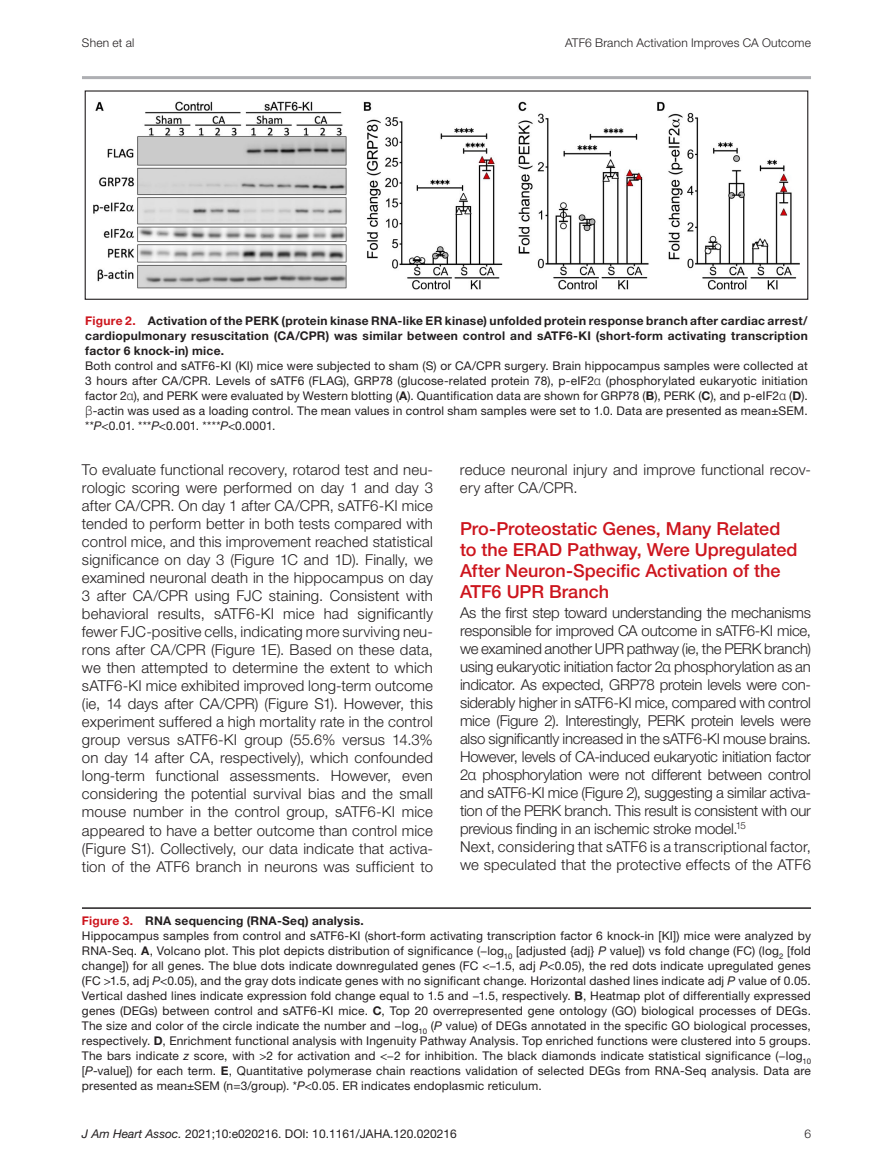
<style>
.page{position:relative;width:893px;height:1174px;background:#fff}
.page>*{position:absolute;margin:0;border:0;box-sizing:border-box;transform-origin:0 0}
.t1{font:500 18px/21px "Helvetica Neue LT Std";color:#cd151d}
.t2{font:300 15px/18px "Helvetica Neue LT Std";letter-spacing:-.015em;color:#231f20;text-align:justify}
.t3{font:300 15px/18px "Helvetica Neue LT Std";letter-spacing:.01em;color:#231f20}
.t4{font:12px/15px "Helvetica Neue LT Std";letter-spacing:.015em;color:#231f20;text-align:justify}
.t5{font:700 12px/15px "Helvetica Neue LT Std";letter-spacing:.02em;color:#231f20;text-align:justify}
.t6{font:300 12px "Helvetica Neue LT Std";letter-spacing:.015em;color:#231f20}
.s1{color:#cd151d}
.s2{font-family:"Noto Sans";font-weight:300}
.s3{font-weight:700}
.s4{font-style:italic}
.s5{font-family:"Noto Sans"}
.s6{font-weight:700;color:#cd151d}
</style>
<div class="page">
<img style="left:94px;top:101px;width:705px;height:189px">
<div style="left:85px;top:90px;width:723px;height:210px;border:1px solid #231f20"></div>
<hr style="left:82px;top:907px;width:729px;height:2px;background:#231f20">
<hr style="left:82px;top:76px;width:729px;height:3px;background:#aeafb3">
<p class="t6" style="left:82px;top:35px;width:54px">Shen et al</p>
<p class="t6" style="left:565px;top:35px;width:247px">ATF6 Branch Activation Improves CA Outcome</p>
<p class="t5" style="left:85px;top:313px;width:724px"><span class="s1">Figure 2.</span> Activation of the PERK (protein kinase RNA-like ER kinase) unfolded protein response branch after cardiac arrest/ cardiopulmonary resuscitation (CA/CPR) was similar between control and sATF6-KI (short-form activating transcription factor 6 knock-in) mice.</p>
<p class="t4" style="left:85px;top:358px;width:724px">Both control and sATF6-KI (KI) mice were subjected to sham (S) or CA/CPR surgery. Brain hippocampus samples were collected at 3 hours after CA/CPR. Levels of sATF6 (FLAG), GRP78 (glucose-related protein 78), p-eIF2<span class="s2">α</span> (phosphorylated eukaryotic initiation factor 2<span class="s2">α</span>), and PERK were evaluated by Western blotting (<span class="s3">A</span>). Quantification data are shown for GRP78 (<span class="s3">B</span>), PERK (<span class="s3">C</span>), and p-eIF2<span class="s2">α</span> (<span class="s3">D</span>). <span class="s2">β</span>-actin was used as a loading control. The mean values in control sham samples were set to 1.0. Data are presented as mean±SEM. **<span class="s4">P</span>&lt;0.01. ***<span class="s4">P</span>&lt;0.001. ****<span class="s4">P</span>&lt;0.0001.</p>
<p class="t2" style="left:82px;top:461px;width:353px">To evaluate functional recovery, rotarod test and neu&shy;rologic scoring were performed on day 1 and day 3 after CA/CPR. On day 1 after CA/CPR, sATF6-KI mice tended to perform better in both tests compared with control mice, and this improvement reached statistical significance on day 3 (Figure 1C and 1D). Finally, we examined neuronal death in the hippocampus on day 3 after CA/CPR using FJC staining. Consistent with behavioral results, sATF6-KI mice had significantly fewer FJC-positive cells, indicating more surviving neu&shy;rons after CA/CPR (Figure 1E). Based on these data, we then attempted to determine the extent to which sATF6-KI mice exhibited improved long-term outcome (ie, 14 days after CA/CPR) (Figure S1). However, this experiment suffered a high mortality rate in the control group versus sATF6-KI group (55.6% versus 14.3% on day 14 after CA, respectively), which confounded long-term functional assessments. However, even considering the potential survival bias and the small mouse number in the control group, sATF6-KI mice appeared to have a better outcome than control mice (Figure S1). Collectively, our data indicate that activa&shy;tion of the ATF6 branch in neurons was sufficient to</p>
<p class="t3" style="left:460px;top:461px;width:352px">reduce neuronal injury and improve functional recov&shy;ery after CA/CPR.</p>
<h1 class="t1" style="left:460px;top:517px;width:339px">Pro-Proteostatic Genes, Many Related to the ERAD Pathway, Were Upregulated After Neuron-Specific Activation of the ATF6 UPR Branch</h1>
<p class="t2" style="left:460px;top:603px;width:353px;text-align:left">As the first step toward understanding the mechanisms responsible for improved CA outcome in sATF6-KI mice, we examined another UPR pathway (ie, the PERK branch) using eukaryotic initiation factor 2<span class="s5">α</span> phosphorylation as an indicator. As expected, GRP78 protein levels were con&shy;siderably higher in sATF6-KI mice, compared with control mice (Figure 2). Interestingly, PERK protein levels were also significantly increased in the sATF6-KI mouse brains.<br>However, levels of CA-induced eukaryotic initiation factor 2<span class="s5">α</span> phosphorylation were not different between control and sATF6-KI mice (Figure 2), suggesting a similar activa&shy;tion of the PERK branch. This result is consistent with our previous finding in an ischemic stroke model.<sup>15<br></sup>Next, considering that sATF6 is a transcriptional factor, we speculated that the protective effects of the ATF6</p>
<p class="t4" style="left:82px;top:913px;width:731px;text-align:left"><span class="s6">Figure 3.</span> <span class="s3">RNA sequencing (RNA-Seq) analysis.<br></span>Hippocampus samples from control and sATF6-KI (short-form activating transcription factor 6 knock-in [KI]) mice were analyzed by RNA-Seq. <span class="s3">A</span>, Volcano plot. This plot depicts distribution of significance (−log<sub>10</sub> [adjusted {adj} <span class="s4">P</span> value]) vs fold change (FC) (log<sub>2</sub> [fold change]) for all genes. The blue dots indicate downregulated genes (FC &lt;−1.5, adj <span class="s4">P</span>&lt;0.05), the red dots indicate upregulated genes (FC &gt;1.5, adj <span class="s4">P</span>&lt;0.05), and the gray dots indicate genes with no significant change. Horizontal dashed lines indicate adj <span class="s4">P</span> value of 0.05.<br>Vertical dashed lines indicate expression fold change equal to 1.5 and −1.5, respectively. <span class="s3">B</span>, Heatmap plot of differentially expressed genes (DEGs) between control and sATF6-KI mice. <span class="s3">C</span>, Top 20 overrepresented gene ontology (GO) biological processes of DEGs.<br>The size and color of the circle indicate the number and −log<sub>10</sub> (<span class="s4">P</span> value) of DEGs annotated in the specific GO biological processes, respectively. <span class="s3">D</span>, Enrichment functional analysis with Ingenuity Pathway Analysis. Top enriched functions were clustered into 5 groups.<br>The bars indicate <span class="s4">z</span> score, with &gt;2 for activation and &lt;−2 for inhibition. The black diamonds indicate statistical significance (−log<sub>10 </sub>[<span class="s4">P</span>-value]) for each term. <span class="s3">E</span>, Quantitative polymerase chain reactions validation of selected DEGs from RNA-Seq analysis. Data are presented as mean±SEM (n=3/group). *<span class="s4">P</span>&lt;0.05. ER indicates endoplasmic reticulum.</p>
<p class="t4" style="left:82px;top:1126px;width:376px"><span class="s4">J Am Heart Assoc.</span> 2021;10:e020216. DOI: 10.1161/JAHA.120.020216</p>
<p class="t6" style="left:804px;top:1126px;width:8px">6</p>
</div>
